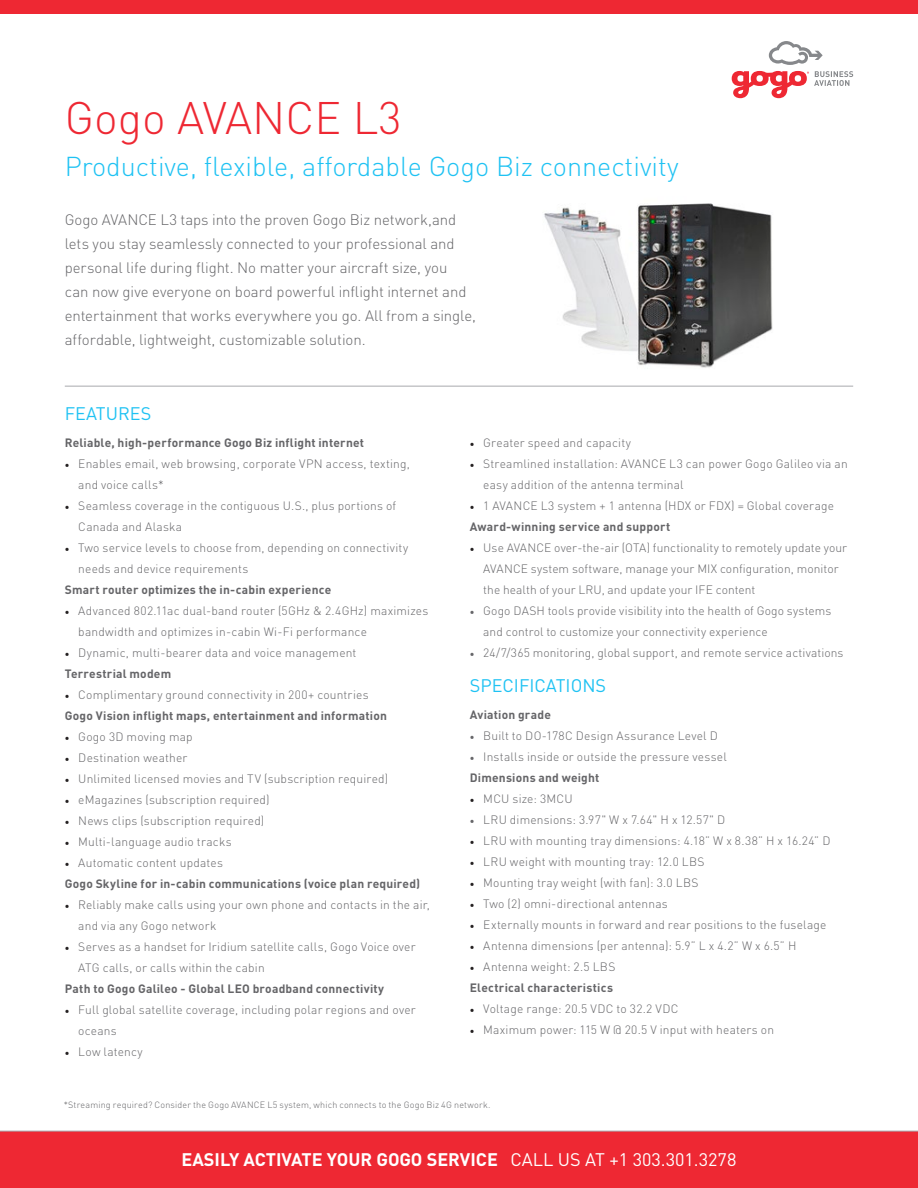
<style>
.page{position:relative;width:918px;height:1188px;background:#fff}
.page>*{position:absolute;margin:0;border:0;box-sizing:border-box;transform-origin:0 0}
.t1{font:300 45px "DIN Pro";color:#ee2833}
.t2{font:300 27px "DIN Pro";color:#1fc2f3}
.t3{font:700 18px "DIN Pro";color:#fff}
.t4{font:18px "DIN Pro";color:#1fc2f3}
.t5{font:300 15px/24px "DIN Pro";letter-spacing:-.005em;color:#656568}
.t6{font:300 12px/21px "DIN Pro";letter-spacing:.015em;color:#656568}
.t7{font:700 12px "DIN Pro";letter-spacing:.015em;color:#656568}
.t8{font:300 9px "DIN Pro";letter-spacing:.02em;color:#656568}
.s1{font-family:"Minion Pro";font-weight:400;color:#231f20}
.s2{font-family:"Minion Pro";font-weight:400}
.s3{font-weight:400}
</style>
<div class="page">
<svg style="left:732px;top:41px;width:121px;height:57px"></svg>
<hr style="left:65px;top:386px;width:788px;height:1px;background:#a8a9ad">
<div style="left:0;top:0;width:918px;height:14px;background:#ee2833"></div>
<img style="left:544px;top:203px;width:229px;height:165px">
<div style="left:0;top:1131px;width:918px;height:57px;background:#ee2833"></div>
<p class="t1" style="left:65px;top:83px;width:338px">Gogo AVANCE L3</p>
<p class="t2" style="left:65px;top:146px;width:615px">Productive, flexible, affordable Gogo Biz connectivity</p>
<p class="t5" style="left:65px;top:206px;width:413px">Gogo AVANCE L3 taps into the proven Gogo Biz network,and lets you stay seamlessly connected to your professional and personal life during flight. No matter your aircraft size, you<br>can now give everyone on board powerful inflight internet and entertainment that works everywhere you go. All from a single, affordable, lightweight, customizable solution.</p>
<p class="t4" style="left:65px;top:399px;width:88px">FEATURES</p>
<p class="t7" style="left:65px;top:432px;width:301px">Reliable, high-performance Gogo Biz inflight internet</p>
<p class="t6" style="left:78px;top:452px;width:333px;text-indent:-14px"><span class="s1">•</span> Enables email, web browsing, corporate VPN access, texting, and voice calls*</p>
<p class="t6" style="left:78px;top:494px;width:319px;text-indent:-14px"><span class="s1">•</span> Seamless coverage in the contiguous U.S., plus portions of<br>Canada and Alaska</p>
<p class="t6" style="left:78px;top:536px;width:332px;text-indent:-14px"><span class="s1">•</span> Two service levels to choose from, depending on connectivity needs and device requirements</p>
<p class="t7" style="left:65px;top:579px;width:268px">Smart router optimizes the in-cabin experience</p>
<p class="t6" style="left:78px;top:599px;width:352px;text-indent:-14px"><span class="s1">•</span> Advanced 802.11ac dual-band router (5GHz &amp; 2.4GHz) maximizes bandwidth and optimizes in-cabin Wi-Fi performance</p>
<p class="t6" style="left:65px;top:641px;width:293px"><span class="s1">•</span> Dynamic, multi-bearer data and voice management</p>
<p class="t7" style="left:65px;top:663px;width:108px">Terrestrial modem</p>
<p class="t6" style="left:65px;top:683px;width:305px"><span class="s1">•</span> Complimentary ground connectivity in 200+ countries</p>
<p class="t7" style="left:65px;top:705px;width:324px">Gogo Vision inflight maps, entertainment and information</p>
<p class="t6" style="left:65px;top:725px;width:129px"><span class="s1">•</span> Gogo 3D moving map</p>
<p class="t6" style="left:65px;top:746px;width:124px"><span class="s1">•</span> Destination weather</p>
<p class="t6" style="left:65px;top:767px;width:325px"><span class="s1">•</span> Unlimited licensed movies and TV (subscription required)</p>
<p class="t6" style="left:65px;top:788px;width:206px"><span class="s1">•</span> eMagazines (subscription required)</p>
<p class="t6" style="left:65px;top:809px;width:201px"><span class="s1">•</span> News clips (subscription required)</p>
<p class="t6" style="left:65px;top:830px;width:168px"><span class="s1">•</span> Multi-language audio tracks</p>
<p class="t6" style="left:65px;top:851px;width:160px"><span class="s1">•</span> Automatic content updates</p>
<p class="t7" style="left:65px;top:873px;width:357px">Gogo Skyline for in-cabin communications (voice plan required)</p>
<p class="t6" style="left:78px;top:893px;width:353px;text-indent:-14px"><span class="s1">•</span> Reliably make calls using your own phone and contacts in the air, and via any Gogo network</p>
<p class="t6" style="left:78px;top:935px;width:339px;text-indent:-14px"><span class="s1">•</span> Serves as a handset for Iridium satellite calls, Gogo Voice over<br>ATG calls, or calls within the cabin</p>
<p class="t7" style="left:65px;top:978px;width:321px">Path to Gogo Galileo - Global LEO broadband connectivity</p>
<p class="t6" style="left:78px;top:998px;width:339px;text-indent:-14px"><span class="s1">•</span> Full global satellite coverage, including polar regions and over oceans</p>
<p class="t6" style="left:65px;top:1040px;width:79px"><span class="s1">•</span> Low latency</p>
<p class="t6" style="left:470px;top:431px;width:163px"><span class="s1">•</span> Greater speed and capacity</p>
<p class="t6" style="left:483px;top:452px;width:366px;text-indent:-14px"><span class="s1">•</span> Streamlined installation: AVANCE L3 can power Gogo Galileo via an easy addition of the antenna terminal</p>
<p class="t6" style="left:470px;top:494px;width:366px"><span class="s1">•</span> 1 AVANCE L3 system + 1 antenna (HDX or FDX) = Global coverage</p>
<p class="t7" style="left:470px;top:516px;width:202px">Award-winning service and support</p>
<p class="t6" style="left:483px;top:536px;width:365px;text-indent:-14px"><span class="s1">•</span> Use AVANCE over-the-air (OTA) functionality to remotely update your<br>AVANCE system software, manage your MIX configuration, monitor the health of your LRU, and update your IFE content</p>
<p class="t6" style="left:483px;top:599px;width:350px;text-indent:-14px"><span class="s2">•</span> Gogo DASH tools provide visibility into the health of Gogo systems and control to customize your connectivity experience</p>
<p class="t6" style="left:470px;top:641px;width:375px"><span class="s2">•</span> 24/7/365 monitoring, global support, and remote service activations</p>
<p class="t4" style="left:470px;top:671px;width:138px">SPECIFICATIONS</p>
<p class="t7" style="left:470px;top:705px;width:83px">Aviation grade</p>
<p class="t6" style="left:470px;top:724px;width:250px"><span class="s2">•</span> Built to DO-178C Design Assurance Level D</p>
<p class="t6" style="left:470px;top:745px;width:259px"><span class="s2">•</span> Installs inside or outside the pressure vessel</p>
<p class="t7" style="left:470px;top:768px;width:131px">Dimensions and weight</p>
<p class="t6" style="left:470px;top:787px;width:104px"><span class="s1">•</span> MCU size: 3MCU</p>
<p class="t6" style="left:470px;top:808px;width:257px"><span class="s2">•</span> LRU dimensions: 3.97" W x 7.64" H x 12.57" D</p>
<p class="t6" style="left:470px;top:829px;width:362px"><span class="s1">•</span> LRU with mounting tray dimensions: 4.18” W x 8.38” H x 16.24” D</p>
<p class="t6" style="left:470px;top:850px;width:236px"><span class="s1">•</span> LRU weight with mounting tray: 12.0 LBS</p>
<p class="t6" style="left:470px;top:871px;width:230px"><span class="s1">•</span> Mounting tray weight (with fan): 3.0 LBS</p>
<p class="t6" style="left:470px;top:892px;width:200px"><span class="s1">•</span> Two (2) omni-directional antennas</p>
<p class="t6" style="left:470px;top:913px;width:358px"><span class="s1">•</span> Externally mounts in forward and rear positions to the fuselage</p>
<p class="t6" style="left:470px;top:934px;width:328px"><span class="s1">•</span> Antenna dimensions (per antenna): 5.9” L x 4.2” W x 6.5” H</p>
<p class="t6" style="left:470px;top:955px;width:147px"><span class="s1">•</span> Antenna weight: 2.5 LBS</p>
<p class="t7" style="left:470px;top:978px;width:145px">Electrical characteristics</p>
<p class="t6" style="left:470px;top:997px;width:210px"><span class="s1">•</span> Voltage range: 20.5 VDC to 32.2 VDC</p>
<p class="t6" style="left:470px;top:1018px;width:306px"><span class="s1">•</span> Maximum power: 115 W @ 20.5 V input with heaters on</p>
<p class="t8" style="left:64px;top:1098px;width:428px">*Streaming required? Consider the Gogo AVANCE L5 system, which connects to the Gogo Biz 4G network.</p>
<p class="t3" style="left:182px;top:1145px;width:556px">EASILY ACTIVATE YOUR GOGO SERVICE <span class="s3">CALL US AT +1 303.301.3278</span></p>
</div>
